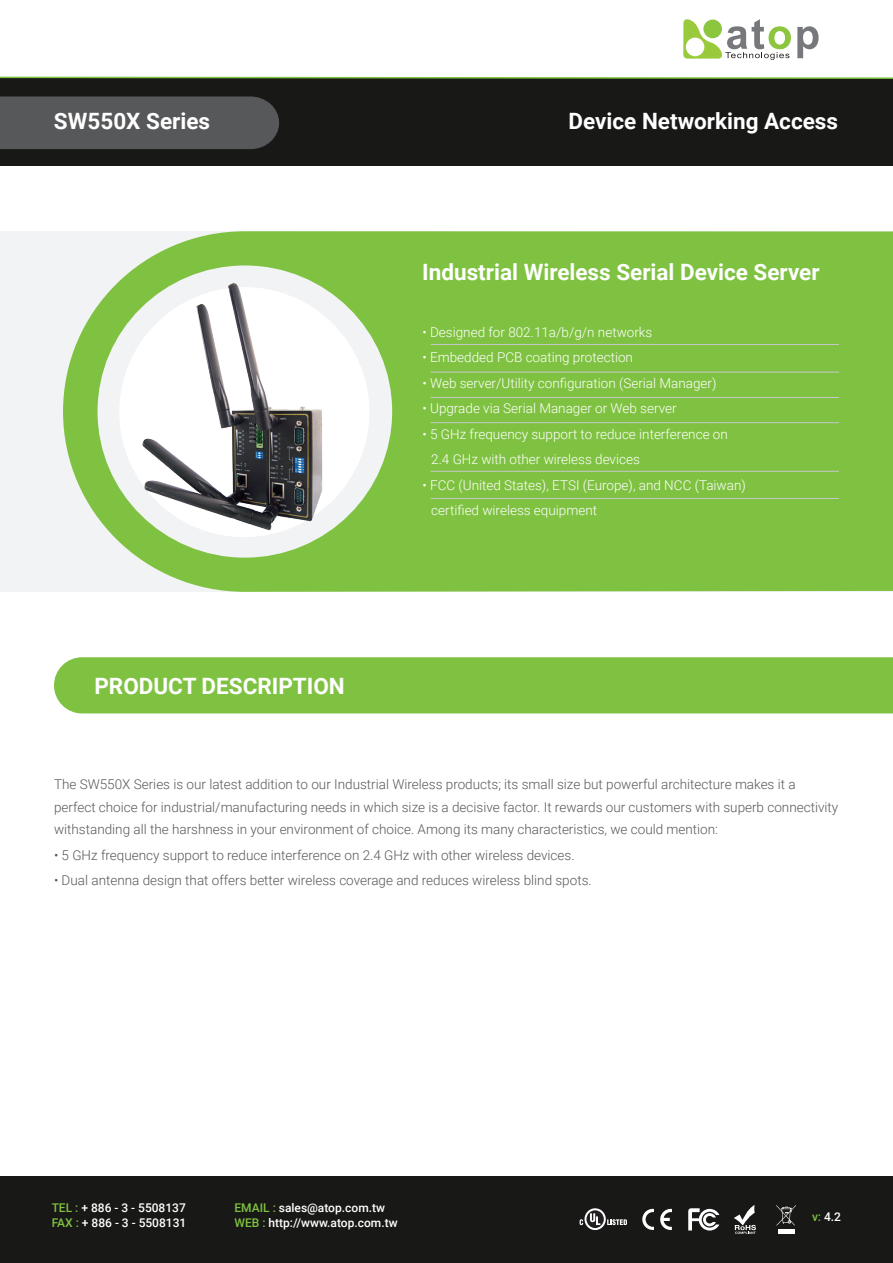
<style>
.page{position:relative;width:893px;height:1263px;background:#fff}
.page>*{position:absolute;margin:0;border:0;box-sizing:border-box;transform-origin:0 0}
.t1{font:700 22.5px "Roboto";color:#fff}
.t2{font:300 13.5px/22.5px "Roboto";color:#57585a}
.t3{font:300 13.5px/25.5px "Roboto";color:#fff}
.t4{font:500 12px/15px "Roboto";color:#fff}
.s1{color:#7fc241}
</style>
<div class="page">
<div style="left:0;top:79px;width:893px;height:87px;background:#181817"></div>
<div style="left:0;top:97px;width:279px;height:52px;background:#57585a"></div>
<div style="left:0;top:231px;width:893px;height:361px;background:#f2f3f4"></div>
<svg style="left:63px;top:231px;width:830px;height:361px;background:#8bc755"></svg>
<svg style="left:0;top:76px;width:893px;height:3px"></svg>
<div style="left:0;top:1176px;width:893px;height:87px;background:#181817"></div>
<svg style="left:660px;top:1209px;width:12px;height:21px"></svg>
<svg style="left:642px;top:1209px;width:12px;height:21px"></svg>
<svg style="left:688px;top:1208px;width:31px;height:22px"></svg>
<svg style="left:734px;top:1205px;width:22px;height:29px"></svg>
<svg style="left:607px;top:1219px;width:20px;height:6px"></svg>
<svg style="left:584px;top:1208px;width:22px;height:22px"></svg>
<svg style="left:586px;top:1210px;width:18px;height:18px"></svg>
<svg style="left:590px;top:1213px;width:10px;height:12px"></svg>
<svg style="left:580px;top:1219px;width:3px;height:6px"></svg>
<svg style="left:683px;top:19px;width:108px;height:41px"></svg>
<svg style="left:797px;top:26px;width:22px;height:32px"></svg>
<hr style="left:778px;top:1230px;width:16px;height:4px;background:#fff">
<svg style="left:776px;top:1205px;width:20px;height:20px"></svg>
<div style="left:54px;top:657px;width:839px;height:56px;background:#7fc241"></div>
<hr style="left:431px;top:397px;width:408px;height:1px;background:#c7c8ca">
<hr style="left:431px;top:372px;width:408px;height:1px;background:#c7c8ca">
<hr style="left:431px;top:422px;width:408px;height:1px;background:#c7c8ca">
<hr style="left:431px;top:498px;width:408px;height:1px;background:#c7c8ca">
<hr style="left:431px;top:471px;width:408px;height:1px;background:#c7c8ca">
<hr style="left:431px;top:344px;width:408px;height:1px;background:#c7c8ca">
<div style="left:119px;top:287px;width:250px;height:250px;background:#fff;border-radius:50%"></div>
<img style="left:134px;top:278px;width:196px;height:258px">
<h1 class="t1" style="left:54px;top:105px;width:158px">SW550X Series</h1>
<h1 class="t1" style="left:568px;top:105px;width:271px">Device Networking Access</h1>
<h1 class="t1" style="left:422px;top:256px;width:399px">Industrial Wireless Serial Device Server</h1>
<h1 class="t1" style="left:94px;top:670px;width:252px">PRODUCT DESCRIPTION</h1>
<p class="t3" style="left:422px;top:319px;width:231px">• Designed for 802.11a/b/g/n networks</p>
<p class="t3" style="left:422px;top:344px;width:212px">• Embedded PCB coating protection</p>
<p class="t3" style="left:422px;top:370px;width:295px">• Web server/Utility configuration (Serial Manager)</p>
<p class="t3" style="left:422px;top:395px;width:256px">• Upgrade via Serial Manager or Web server</p>
<p class="t3" style="left:431px;top:421px;width:298px;text-indent:-9px">• 5 GHz frequency support to reduce interference on<br>2.4 GHz with other wireless devices</p>
<p class="t3" style="left:431px;top:472px;width:316px;text-indent:-9px">• FCC (United States), ETSI (Europe), and NCC (Taiwan) certified wireless equipment</p>
<p class="t2" style="left:54px;top:772px;width:786px">The SW550X Series is our latest addition to our Industrial Wireless products; its small size but powerful architecture makes it a perfect choice for industrial/manufacturing needs in which size is a decisive factor. It rewards our customers with superb connectivity withstanding all the harshness in your environment of choice. Among its many characteristics, we could mention:</p>
<p class="t2" style="left:54px;top:843px;width:522px">• 5 GHz frequency support to reduce interference on 2.4 GHz with other wireless devices.</p>
<p class="t2" style="left:54px;top:868px;width:539px">• Dual antenna design that offers better wireless coverage and reduces wireless blind spots.</p>
<p class="t4" style="left:52px;top:1200px;width:136px"><span class="s1">TEL :</span> + 886 - 3 - 5508137<br><span class="s1">FAX :</span> + 886 - 3 - 5508131</p>
<p class="t4" style="left:234px;top:1200px;width:165px"><span class="s1">EMAIL :</span> sales@atop.com.tw<br><span class="s1">WEB :</span> http://www.atop.com.tw</p>
<p class="t4" style="left:812px;top:1209px;width:31px"><span class="s1">v:</span> 4.2</p>
</div>
